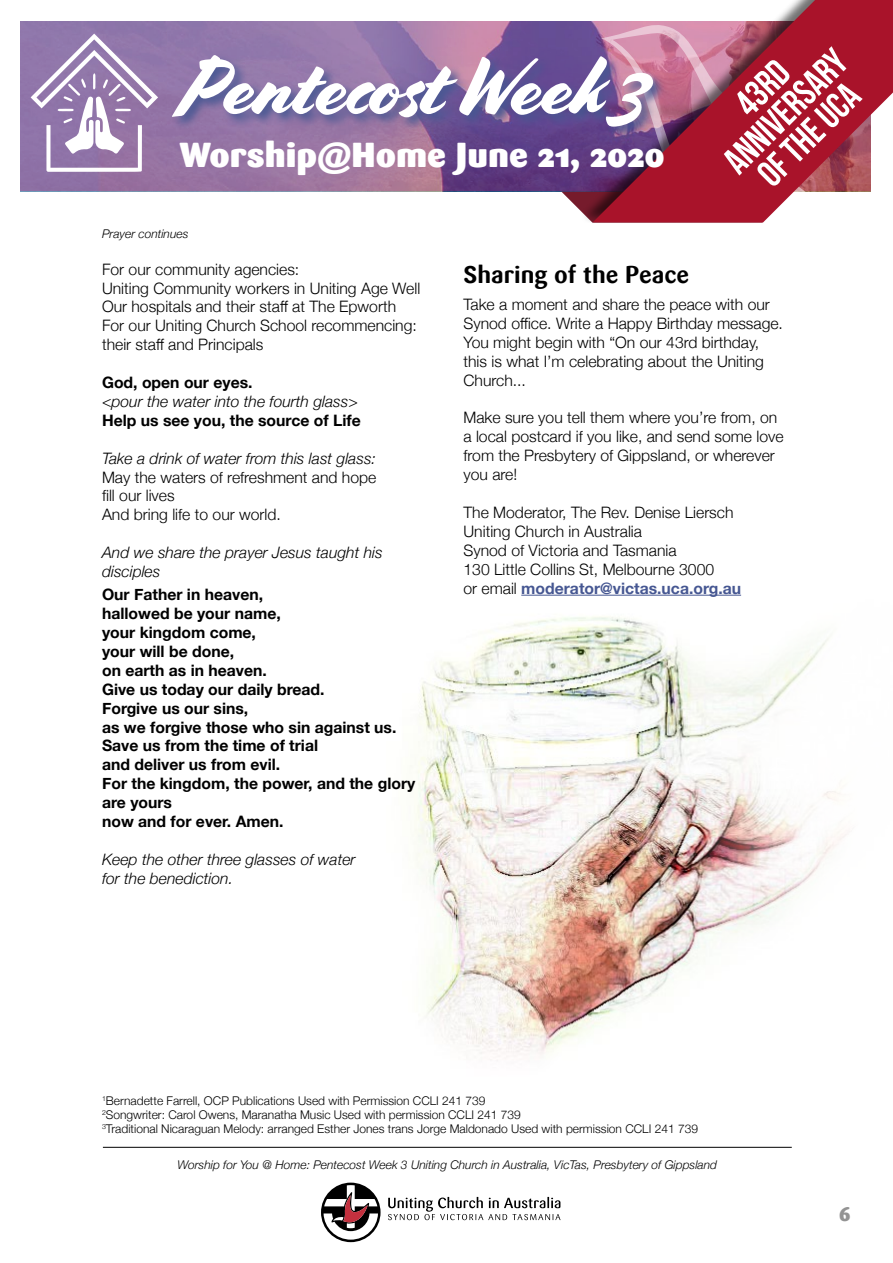
<style>
.page{position:relative;width:893px;height:1263px;background:#fff}
.page>*{position:absolute;margin:0;border:0;box-sizing:border-box;transform-origin:0 0}
.t1{font:81px "Cortado";letter-spacing:-.01em;color:#fff}
.t2{font:37.5px/33px "Bebas Neue";color:#fff;text-align:center}
.t3{font:900 34.5px "Sari";color:#fff}
.t4{font:700 24px "Sari";color:#000}
.t5{font:900 19.5px "Sari";color:#939393}
.t6{font:300 15.75px/18.9px "Helvetica Neue";color:#000}
.t7{font:700 15.75px/18.9px "Helvetica Neue";color:#000}
.t8{font:italic 300 15.75px/18.9px "Helvetica Neue";color:#000}
.t9{font:300 12px/14.4px "Helvetica Neue";color:#000}
.t10{font:italic 300 12px "Helvetica Neue";color:#000}
.s1{font-weight:700;color:#465792}
</style>
<div class="page">
<img style="left:132px;top:594px;width:715px;height:553px">
<svg style="left:388px;top:1197px;width:172px;height:23px"></svg>
<svg style="left:321px;top:1182px;width:60px;height:60px"></svg>
<hr style="left:103px;top:1147px;width:689px;height:1px;background:#000">
<hr style="left:521px;top:595px;width:220px;height:1px;background:#465792">
<svg style="left:526px;top:191px;width:54px;height:19px"></svg>
<img style="left:20px;top:21px;width:560px;height:170px">
<svg style="left:31px;top:34px;width:127px;height:138px"></svg>
<div style="left:171px;top:53px;width:496px;height:88px;background:#465792;opacity:.91"></div>
<div style="left:580px;top:0;width:313px;height:224px;background:#000;opacity:.56"></div>
<svg style="left:593px;top:0;width:300px;height:222px;background:#b05068"></svg>
<h1 class="t1" style="left:179px;top:40px;width:471px">Pentecost Week 3</h1>
<h2 class="t2" style="left:695px;top:131px;width:159px;rotate:-45deg">43rd anniversary of the uca</h2>
<h3 class="t3" style="left:179px;top:134px;width:487px">Worship@Home June 21, 2020</h3>
<h3 class="t3" style="left:174px;top:134px;width:394px">Worship@Home May 24</h3>
<p class="t10" style="left:102px;top:224px;width:88px">Prayer continues</p>
<p class="t6" style="left:102px;top:258px;width:320px">For our community agencies:<br>Uniting Community workers in Uniting Age Well Our hospitals and their staff at The Epworth For our Uniting Church School recommencing: their staff and Principals</p>
<p class="t7" style="left:102px;top:373px;width:152px">God, open our eyes.</p>
<p class="t8" style="left:102px;top:391px;width:257px">&lt;pour the water into the fourth glass&gt;</p>
<p class="t7" style="left:102px;top:411px;width:260px">Help us see you, the source of Life</p>
<p class="t8" style="left:102px;top:448px;width:275px">Take a drink of water from this last glass:</p>
<p class="t6" style="left:102px;top:466px;width:276px">May the waters of refreshment and hope fill our lives<br>And bring life to our world.</p>
<p class="t8" style="left:102px;top:542px;width:282px">And we share the prayer Jesus taught his disciples</p>
<p class="t7" style="left:102px;top:586px;width:315px">Our Father in heaven,<br>hallowed be your name,<br>your kingdom come,<br>your will be done,<br>on earth as in heaven.<br>Give us today our daily bread.<br>Forgive us our sins,<br>as we forgive those who sin against us.<br>Save us from the time of trial<br>and deliver us from evil.<br>For the kingdom, the power, and the glory are yours<br>now and for ever. Amen.</p>
<p class="t8" style="left:102px;top:849px;width:255px">Keep the other three glasses of water for the benediction.</p>
<h3 class="t4" style="left:463px;top:260px;width:227px">Sharing of the Peace</h3>
<p class="t6" style="left:463px;top:294px;width:321px">Take a moment and share the peace with our Synod office. Write a Happy Birthday message.<br>You might begin with “On our 43rd birthday, this is what I’m celebrating about the Uniting Church...</p>
<p class="t6" style="left:463px;top:407px;width:322px">Make sure you tell them where you’re from, on a local postcard if you like, and send some love from the Presbytery of Gippsland, or wherever you are!</p>
<p class="t6" style="left:463px;top:502px;width:279px">The Moderator, The Rev. Denise Liersch Uniting Church in Australia<br>Synod of Victoria and Tasmania<br>130 Little Collins St, Melbourne 3000<br>or email <span class="s1">moderator@victas.uca.org.au</span></p>
<p class="t9" style="left:102px;top:1092px;width:598px"><sup>1</sup>Bernadette Farrell, OCP Publications Used with Permission CCLI 241 739<br><sup>2</sup>Songwriter: Carol Owens, Maranatha Music Used with permission CCLI 241 739<br><sup>3</sup>Traditional Nicaraguan Melody: arranged Esther Jones trans Jorge Maldonado Used with permission CCLI 241 739</p>
<p class="t10" style="left:178px;top:1155px;width:541px">Worship for You @ Home: Pentecost Week 3 Uniting Church in Australia, VicTas, Presbytery of Gippsland</p>
<p class="t5" style="left:839px;top:1202px;width:13px">6</p>
</div>
